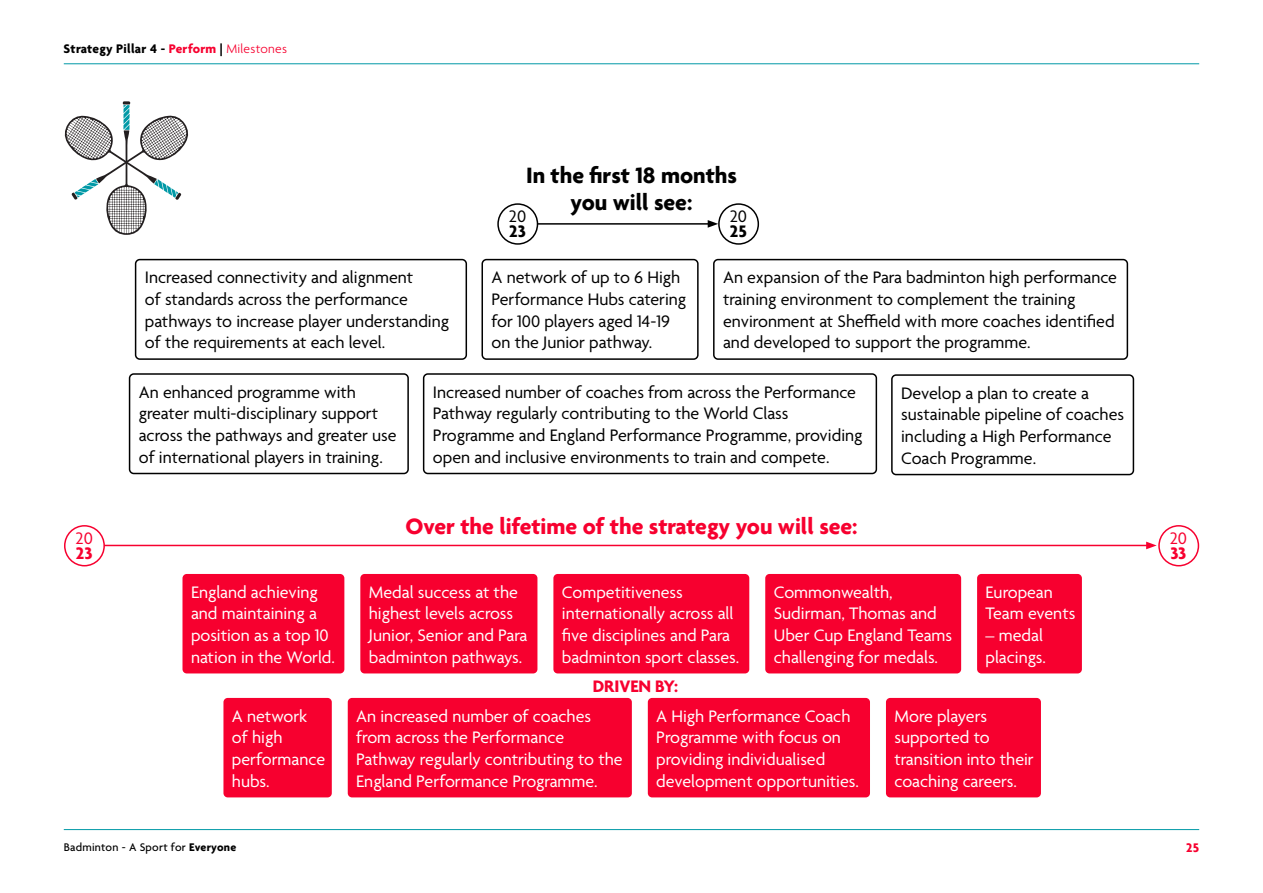
<style>
.page{position:relative;width:1263px;height:893px;background:#fff}
.page>*{position:absolute;margin:0;border:0;box-sizing:border-box;transform-origin:0 0}
.t1{font:700 24px "Agenda";color:#f7002f}
.t2{font:700 24px "Agenda";color:#000}
.t3{font:18px/21.6px "Agenda";color:#000}
.t4{font:18px/21.6px "Agenda";color:#fff}
.t5{font:700 18px "Agenda";color:#f7002f}
.t6{font:18px "Agenda";color:#f7002f}
.t7{font:700 18px "Agenda";color:#000}
.t8{font:700 13.5px "Agenda";letter-spacing:.02em;color:#000}
.t9{font:700 13.5px "Agenda";color:#f7002f}
.t10{font:500 12px "Agenda";letter-spacing:.02em;color:#000}
.s1{color:#f7002f}
.s2{font-weight:300;color:#f7002f}
.s3{font-weight:700}
</style>
<div class="page">
<hr style="left:64px;top:63px;width:1135px;height:1px;background:#0099a6">
<hr style="left:64px;top:829px;width:1135px;height:1px;background:#0099a6">
<hr style="left:91px;top:545px;width:1057px;height:1px;background:#f7002f">
<svg style="left:1146px;top:542px;width:11px;height:7px"></svg>
<div style="left:65px;top:526px;width:39px;height:40px;background:#fff;border-radius:50%"></div>
<div style="left:64px;top:525px;width:41px;height:41px;border:2px solid #f7002f;border-radius:50%"></div>
<hr style="left:522px;top:223px;width:188px;height:2px;background:#000">
<svg style="left:708px;top:220px;width:10px;height:8px"></svg>
<div style="left:182px;top:574px;width:162px;height:99px;background:#f7002f;border-radius:4px"></div>
<div style="left:713px;top:259px;width:415px;height:101px;border:2px solid #000;border-radius:4px"></div>
<div style="left:135px;top:259px;width:332px;height:101px;border:2px solid #000;border-radius:4px"></div>
<div style="left:129px;top:373px;width:280px;height:101px;border:2px solid #000;border-radius:4px"></div>
<div style="left:1158px;top:525px;width:41px;height:41px;border:2px solid #f7002f;border-radius:50%"></div>
<div style="left:498px;top:204px;width:39px;height:40px;background:#fff;border-radius:50%"></div>
<div style="left:497px;top:203px;width:41px;height:42px;border:2px solid #000;border-radius:50%"></div>
<div style="left:718px;top:203px;width:41px;height:42px;border:2px solid #000;border-radius:50%"></div>
<div style="left:360px;top:574px;width:177px;height:99px;background:#f7002f;border-radius:4px"></div>
<div style="left:223px;top:698px;width:109px;height:99px;background:#f7002f;border-radius:4px"></div>
<div style="left:348px;top:698px;width:284px;height:99px;background:#f7002f;border-radius:4px"></div>
<svg style="left:64px;top:101px;width:125px;height:134px"></svg>
<div style="left:481px;top:259px;width:218px;height:101px;border:2px solid #000;border-radius:4px"></div>
<div style="left:423px;top:373px;width:454px;height:101px;border:2px solid #000;border-radius:4px"></div>
<div style="left:891px;top:374px;width:243px;height:101px;border:2px solid #000;border-radius:4px"></div>
<div style="left:553px;top:574px;width:196px;height:99px;background:#f7002f;border-radius:4px"></div>
<div style="left:765px;top:574px;width:196px;height:99px;background:#f7002f;border-radius:4px"></div>
<div style="left:977px;top:574px;width:105px;height:99px;background:#f7002f;border-radius:4px"></div>
<div style="left:648px;top:698px;width:222px;height:99px;background:#f7002f;border-radius:4px"></div>
<div style="left:886px;top:698px;width:155px;height:99px;background:#f7002f;border-radius:4px"></div>
<p class="t8" style="left:64px;top:41px;width:225px">Strategy Pillar 4 - <span class="s1">Perform</span> | <span class="s2">Milestones</span></p>
<p class="t2" style="left:526px;top:162px;width:212px">In the first 18 months</p>
<p class="t2" style="left:571px;top:189px;width:123px">you will see:</p>
<p class="t3" style="left:509px;top:206px;width:19px">20</p>
<p class="t7" style="left:509px;top:221px;width:18px">23</p>
<p class="t3" style="left:730px;top:206px;width:19px">20</p>
<p class="t7" style="left:730px;top:221px;width:18px">25</p>
<p class="t6" style="left:76px;top:528px;width:19px">20</p>
<p class="t5" style="left:76px;top:543px;width:18px">23</p>
<p class="t3" style="left:145px;top:268px;width:306px">Increased connectivity and alignment<br>of standards across the performance pathways to increase player understanding of the requirements at each level.</p>
<p class="t3" style="left:139px;top:382px;width:259px">An enhanced programme with greater multi-disciplinary support across the pathways and greater use of international players in training.</p>
<p class="t3" style="left:491px;top:268px;width:196px">A network of up to 6 High<br>Performance Hubs catering for 100 players aged 14-19 on the Junior pathway.</p>
<p class="t3" style="left:433px;top:382px;width:431px">Increased number of coaches from across the Performance Pathway regularly contributing to the World Class Programme and England Performance Programme, providing open and inclusive environments to train and compete.</p>
<p class="t3" style="left:901px;top:383px;width:224px">Develop a plan to create a sustainable pipeline of coaches including a High Performance<br>Coach Programme.</p>
<p class="t3" style="left:723px;top:268px;width:395px">An expansion of the Para badminton high performance training environment to complement the training environment at Sheffield with more coaches identified and developed to support the programme.</p>
<p class="t4" style="left:191px;top:582px;width:145px">England achieving and maintaining a position as a top 10 nation in the World.</p>
<p class="t1" style="left:405px;top:513px;width:454px">Over the lifetime of the strategy you will see:</p>
<p class="t4" style="left:369px;top:582px;width:160px">Medal success at the highest levels across<br>Junior, Senior and Para badminton pathways.</p>
<p class="t4" style="left:562px;top:582px;width:179px">Competitiveness internationally across all five disciplines and Para badminton sport classes.</p>
<p class="t4" style="left:774px;top:582px;width:180px">Commonwealth,<br>Sudirman, Thomas and<br>Uber Cup England Teams challenging for medals.</p>
<p class="t4" style="left:985px;top:582px;width:91px">European<br>Team events</p>
<p class="t4" style="left:985px;top:625px;width:62px">– medal placings.</p>
<p class="t5" style="left:593px;top:676px;width:87px">DRIVEN BY:</p>
<p class="t4" style="left:232px;top:706px;width:95px">A network of high performance hubs.</p>
<p class="t4" style="left:356px;top:706px;width:268px">An increased number of coaches from across the Performance<br>Pathway regularly contributing to the<br>England Performance Programme.</p>
<p class="t4" style="left:656px;top:706px;width:204px">A High Performance Coach<br>Programme with focus on providing individualised development opportunities.</p>
<p class="t4" style="left:894px;top:706px;width:141px">More players supported to transition into their coaching careers.</p>
<p class="t6" style="left:1170px;top:528px;width:19px">20</p>
<p class="t5" style="left:1170px;top:543px;width:17px">33</p>
<p class="t10" style="left:64px;top:841px;width:174px">Badminton - A Sport for <span class="s3">Everyone</span></p>
<p class="t9" style="left:1186px;top:840px;width:14px">25</p>
</div>
